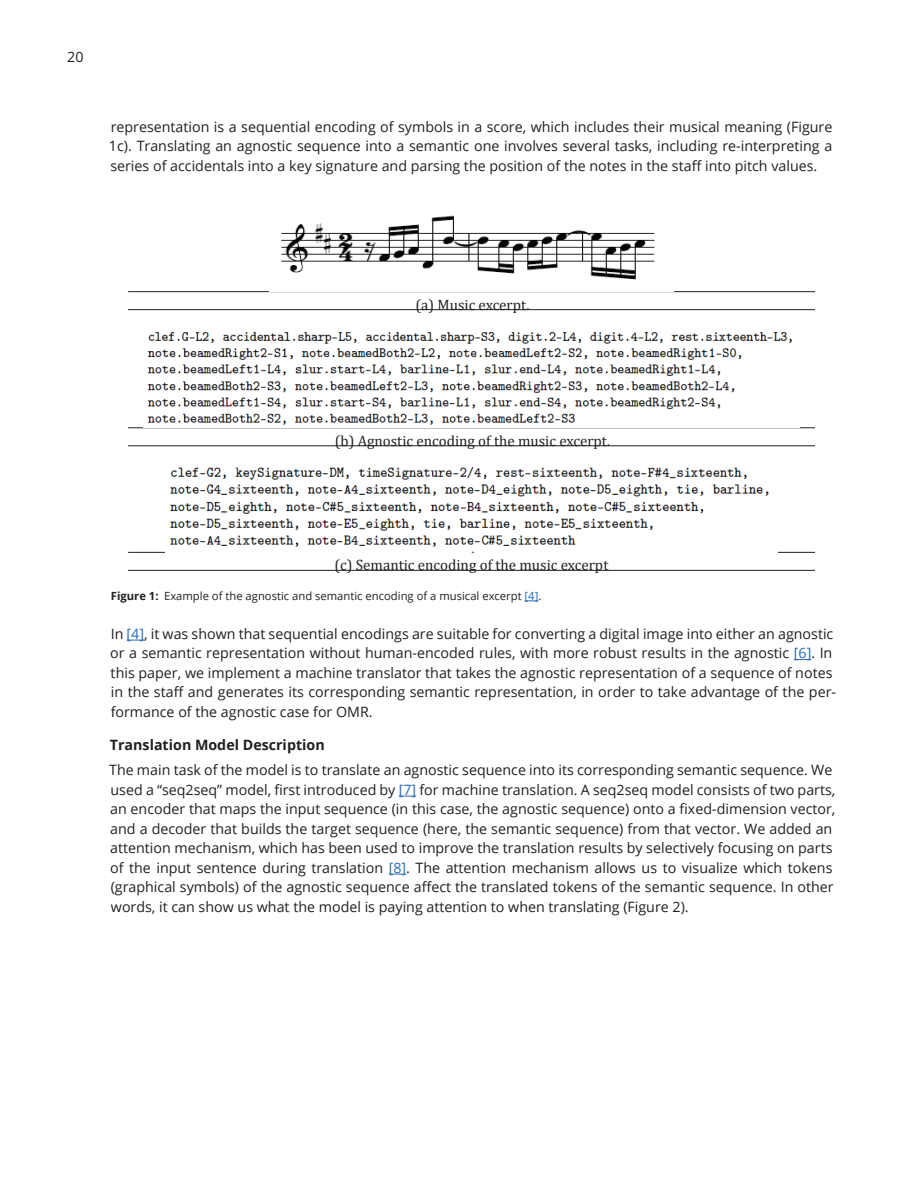
<style>
.page{position:relative;width:918px;height:1188px;background:#fff}
.page>*{position:absolute;margin:0;border:0;box-sizing:border-box;transform-origin:0 0}
.t1{font:15px "Cambria";color:#231f20}
.t2{font:14.25px/19.5px "Open Sans";color:#231f20}
.t3{font:700 14.25px "Open Sans";color:#231f20}
.t4{font:11.25px "Open Sans";color:#231f20}
.s1{font-weight:700}
.s2{color:#2a6ab4}
</style>
<div class="page">
<svg style="left:525px;top:601px;width:13px;height:1px"></svg>
<svg style="left:127px;top:640px;width:17px;height:1px"></svg>
<svg style="left:794px;top:659px;width:17px;height:1px"></svg>
<svg style="left:399px;top:796px;width:17px;height:1px"></svg>
<svg style="left:389px;top:874px;width:17px;height:1px"></svg>
<hr style="left:128px;top:291px;width:687px;height:1px;background:#231f20">
<hr style="left:128px;top:309px;width:687px;height:1px;background:#231f20">
<img style="left:269px;top:215px;width:405px;height:77px">
<hr style="left:128px;top:428px;width:687px;height:1px;background:#231f20">
<hr style="left:128px;top:446px;width:687px;height:1px;background:#231f20">
<img style="left:147px;top:332px;width:645px;height:93px">
<hr style="left:128px;top:552px;width:687px;height:1px;background:#231f20">
<hr style="left:128px;top:570px;width:687px;height:1px;background:#231f20">
<img style="left:169px;top:467px;width:600px;height:85px">
<p class="t2" style="left:67px;top:47px;width:18px">20</p>
<p class="t2" style="left:109px;top:117px;width:725px;text-align:justify">representation is a sequential encoding of symbols in a score, which includes their musical meaning (Figure 1c). Translating an agnostic sequence into a semantic one involves several tasks, including re-interpreting a series of accidentals into a key signature and parsing the position of the notes in the staff into pitch values.</p>
<p class="t1" style="left:416px;top:296px;width:116px">(a) Music excerpt.</p>
<p class="t1" style="left:335px;top:432px;width:277px">(b) Agnostic encoding of the music excerpt.</p>
<p class="t1" style="left:334px;top:556px;width:275px">(c) Semantic encoding of the music excerpt</p>
<p class="t4" style="left:111px;top:588px;width:432px"><span class="s1">Figure 1:</span> Example of the agnostic and semantic encoding of a musical excerpt <span class="s2">[4]</span>.</p>
<p class="t2" style="left:110px;top:624px;width:727px">In <span class="s2">[4]</span>, it was shown that sequential encodings are suitable for converting a digital image into either an agnostic or a semantic representation without human-encoded rules, with more robust results in the agnostic <span class="s2">[6]</span>. In this paper, we implement a machine translator that takes the agnostic representation of a sequence of notes in the staff and generates its corresponding semantic representation, in order to take advantage of the per&shy;formance of the agnostic case for OMR.</p>
<p class="t3" style="left:110px;top:735px;width:216px">Translation Model Description</p>
<p class="t2" style="left:109px;top:760px;width:728px">The main task of the model is to translate an agnostic sequence into its corresponding semantic sequence. We used a “seq2seq” model, first introduced by <span class="s2">[7]</span> for machine translation. A seq2seq model consists of two parts, an encoder that maps the input sequence (in this case, the agnostic sequence) onto a fixed-dimension vector, and a decoder that builds the target sequence (here, the semantic sequence) from that vector. We added an attention mechanism, which has been used to improve the translation results by selectively focusing on parts of the input sentence during translation <span class="s2">[8]</span>. The attention mechanism allows us to visualize which tokens (graphical symbols) of the agnostic sequence affect the translated tokens of the semantic sequence. In other words, it can show us what the model is paying attention to when translating (Figure 2).</p>
</div>
